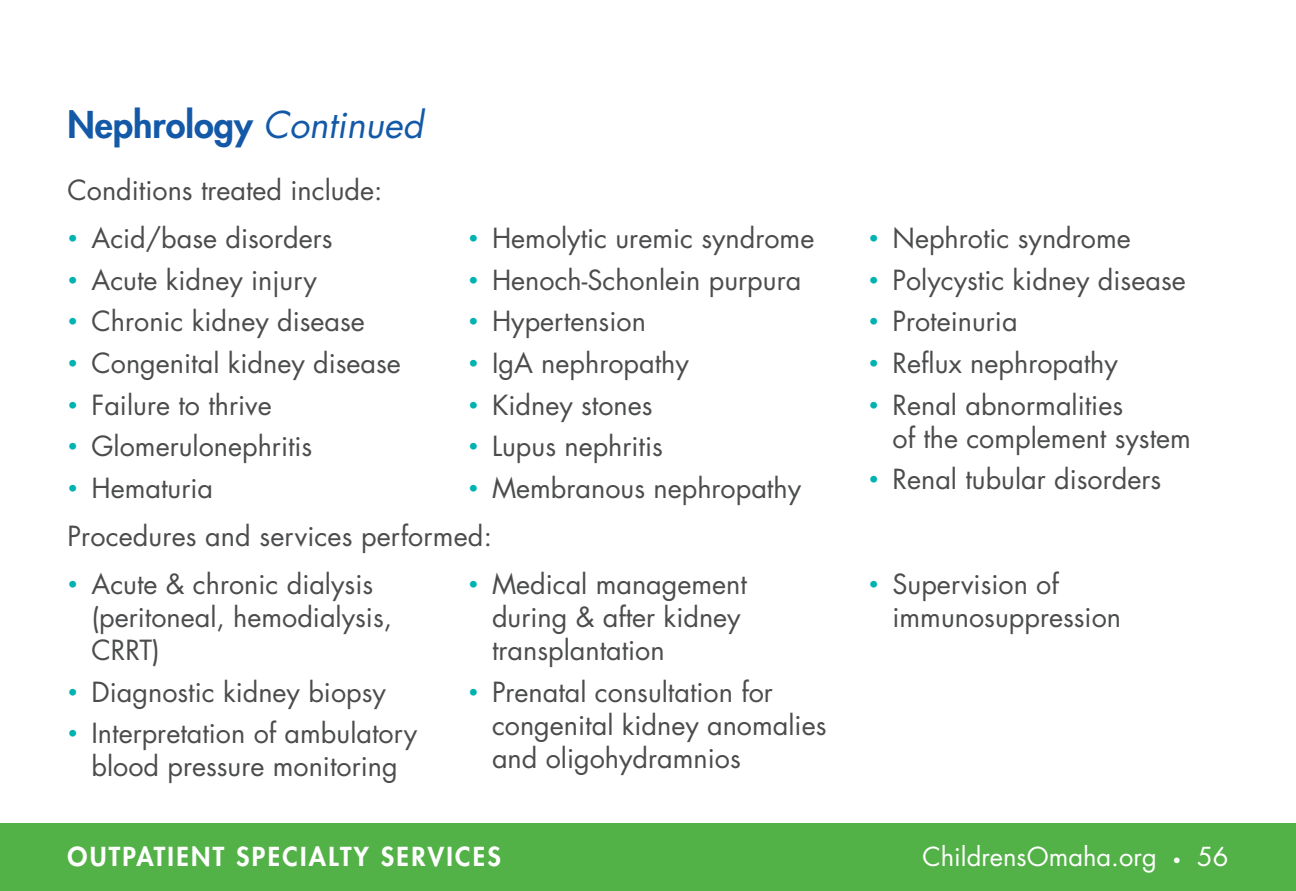
<style>
.page{position:relative;width:1296px;height:891px;background:#fff}
.page>*{position:absolute;margin:0;border:0;box-sizing:border-box;transform-origin:0 0}
.t1{font:800 36px "Futura Std";color:#1359a8}
.body_copy{font:27px/33px "Futura Std";color:#4b4c4d}
.t2{font:800 25.5px "Futura Std";letter-spacing:.09em;color:#fff}
.t3{font:25.5px "Futura Std";color:#fff}
.s1{font-weight:400;font-style:italic}
.s2{font-size:18px;color:#00b2b0}
.s3{font-size:15px}
</style>
<div class="page">
<div style="left:0;top:824px;width:1296px;height:67px;background:#53b247"></div>
<h1 class="t1" style="left:68px;top:102px;width:357px">Nephrology <span class="s1">Continued</span></h1>
<p class="body_copy" style="left:68px;top:174px;width:317px">Conditions treated include:</p>
<p class="body_copy" style="left:68px;top:222px;width:267px"><span class="s2">•</span> Acid/base disorders</p>
<p class="body_copy" style="left:68px;top:264px;width:251px"><span class="s2">•</span> Acute kidney injury</p>
<p class="body_copy" style="left:68px;top:305px;width:299px"><span class="s2">•</span> Chronic kidney disease</p>
<p class="body_copy" style="left:68px;top:347px;width:335px"><span class="s2">•</span> Congenital kidney disease</p>
<p class="body_copy" style="left:68px;top:389px;width:206px"><span class="s2">•</span> Failure to thrive</p>
<p class="body_copy" style="left:68px;top:430px;width:246px"><span class="s2">•</span> Glomerulonephritis</p>
<p class="body_copy" style="left:68px;top:472px;width:147px"><span class="s2">•</span> Hematuria</p>
<p class="body_copy" style="left:468px;top:222px;width:348px"><span class="s2">•</span> Hemolytic uremic syndrome</p>
<p class="body_copy" style="left:468px;top:264px;width:335px"><span class="s2">•</span> Henoch-Schonlein purpura</p>
<p class="body_copy" style="left:468px;top:305px;width:179px"><span class="s2">•</span> Hypertension</p>
<p class="body_copy" style="left:468px;top:347px;width:222px"><span class="s2">•</span> IgA nephropathy</p>
<p class="body_copy" style="left:468px;top:389px;width:186px"><span class="s2">•</span> Kidney stones</p>
<p class="body_copy" style="left:468px;top:430px;width:196px"><span class="s2">•</span> Lupus nephritis</p>
<p class="body_copy" style="left:468px;top:472px;width:335px"><span class="s2">•</span> Membranous nephropathy</p>
<p class="body_copy" style="left:68px;top:520px;width:426px">Procedures and services performed:</p>
<p class="body_copy" style="left:92px;top:568px;width:302px;text-indent:-24px"><span class="s2">•</span> Acute &amp; chronic dialysis (peritoneal, hemodialysis,<br>CRRT)</p>
<p class="body_copy" style="left:68px;top:676px;width:320px"><span class="s2">•</span> Diagnostic kidney biopsy</p>
<p class="body_copy" style="left:68px;top:717px;width:351px;text-align:center"><span class="s2">•</span> Interpretation of ambulatory blood pressure monitoring</p>
<p class="body_copy" style="left:492px;top:568px;width:257px;text-indent:-24px"><span class="s2">•</span> Medical management during &amp; after kidney transplantation</p>
<p class="body_copy" style="left:492px;top:676px;width:336px;text-indent:-24px"><span class="s2">•</span> Prenatal consultation for congenital kidney anomalies and oligohydramnios</p>
<p class="body_copy" style="left:868px;top:222px;width:264px"><span class="s2">•</span> Nephrotic syndrome</p>
<p class="body_copy" style="left:868px;top:264px;width:319px"><span class="s2">•</span> Polycystic kidney disease</p>
<p class="body_copy" style="left:868px;top:305px;width:151px"><span class="s2">•</span> Proteinuria</p>
<p class="body_copy" style="left:868px;top:347px;width:251px"><span class="s2">•</span> Reflux nephropathy</p>
<p class="body_copy" style="left:892px;top:389px;width:300px;text-indent:-24px"><span class="s2">•</span> Renal abnormalities<br>of the complement system</p>
<p class="body_copy" style="left:868px;top:463px;width:294px"><span class="s2">•</span> Renal tubular disorders</p>
<p class="body_copy" style="left:892px;top:568px;width:230px;text-indent:-24px"><span class="s2">•</span> Supervision of immunosuppression</p>
<p class="t2" style="left:68px;top:841px;width:435px">OUTPATIENT SPECIALTY SERVICES</p>
<p class="t3" style="left:922px;top:840px;width:308px">ChildrensOmaha.org <span class="s3">•</span> 56</p>
</div>
